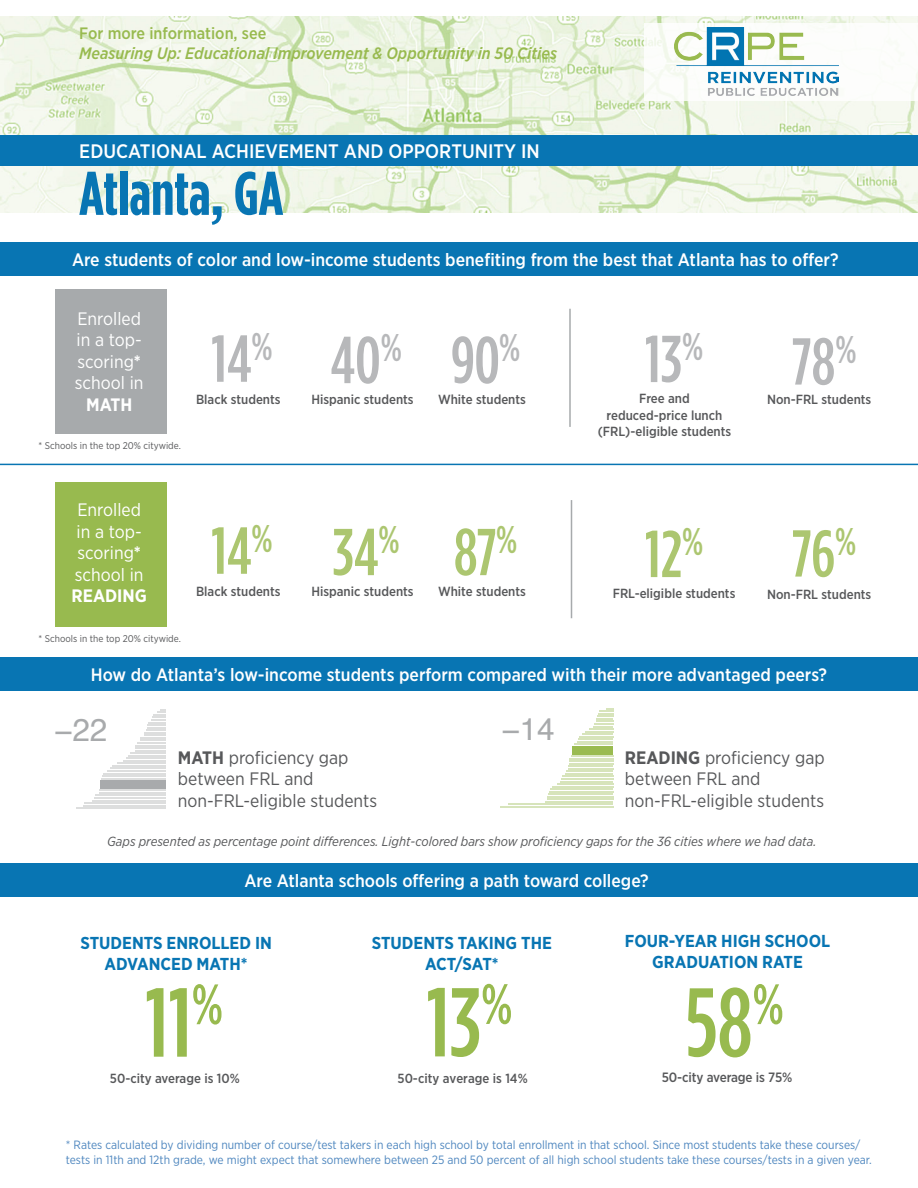
<style>
.page{position:relative;width:918px;height:1188px;background:#fff}
.page>*{position:absolute;margin:0;border:0;box-sizing:border-box;transform-origin:0 0}
.number{font:500 97.5px "Gotham Condensed";color:#98ba4f}
.number-2{font:500 66.15px "Gotham Condensed";color:#b7b8ba}
.number-3{font:500 66.15px "Gotham Condensed";color:#acc670}
.t1{font:700 61.5px "Gotham Condensed";color:#0875b3}
.t2{font:31.5px "Helvetica";color:#a8aaac}
.t3{font:500 19.5px "Gotham Narrow";color:#fff}
.t4{font:500 18px "Gotham Narrow";color:#fff}
.t5{font:18px "Gotham Narrow";color:#57585a}
.t6{font:18px/21.6px "Gotham Narrow";color:#fff;text-align:center}
.t7{font:700 17.25px/20.7px "Gotham Narrow";color:#0875b3;text-align:center}
.number-4{font:italic 500 16.5px "Gotham Narrow";color:#98ba4f}
.number-5{font:500 16.5px "Gotham Narrow";color:#98ba4f}
.text{font:500 13.5px "Gotham Narrow";letter-spacing:-.01em;color:#57585a}
.text-2{font:500 13.2px "Gotham Narrow";color:#57585a}
.text-3{font:italic 13.2px "Gotham Narrow";color:#57585a}
.text-4{font:12px/14.4px "Gotham Narrow";color:#4f87bf}
.text-5{font:9.75px "Gotham Narrow";color:#57585a}
.s1{font-weight:700}
</style>
<div class="page">
<img style="left:0;top:16px;width:918px;height:197px">
<div style="left:0;top:242px;width:918px;height:33px;background:#0875b3"></div>
<div style="left:0;top:657px;width:918px;height:33px;background:#0875b3"></div>
<div style="left:0;top:863px;width:918px;height:34px;background:#0875b3"></div>
<div style="left:645px;top:23px;width:273px;height:78px;background:#fff"></div>
<img style="left:674px;top:28px;width:164px;height:67px">
<div style="left:0;top:136px;width:918px;height:30px;background:#0875b3"></div>
<div style="left:55px;top:289px;width:111px;height:145px;background:#a7aaac"></div>
<div style="left:55px;top:482px;width:111px;height:145px;background:#98ba4f"></div>
<hr style="left:0;top:464px;width:918px;height:1px;background:#0875b3">
<hr style="left:569px;top:309px;width:2px;height:118px;background:#a7aaac">
<hr style="left:571px;top:500px;width:1px;height:118px;background:#a7aaac">
<hr style="left:76px;top:807px;width:90px;height:2px;background:#dddede">
<hr style="left:84px;top:805px;width:82px;height:1px;background:#dddede">
<hr style="left:84px;top:802px;width:82px;height:2px;background:#dddede">
<hr style="left:92px;top:800px;width:74px;height:1px;background:#dddede">
<hr style="left:94px;top:797px;width:72px;height:2px;background:#dddede">
<hr style="left:96px;top:795px;width:70px;height:1px;background:#dddede">
<hr style="left:99px;top:792px;width:67px;height:2px;background:#dddede">
<hr style="left:100px;top:789px;width:66px;height:2px;background:#dddede">
<div style="left:101px;top:780px;width:65px;height:9px;background:#a8aaac"></div>
<hr style="left:102px;top:778px;width:64px;height:1px;background:#dddede">
<hr style="left:102px;top:775px;width:64px;height:2px;background:#dddede">
<hr style="left:104px;top:773px;width:62px;height:1px;background:#dddede">
<hr style="left:107px;top:770px;width:59px;height:2px;background:#dddede">
<hr style="left:110px;top:768px;width:56px;height:1px;background:#dddede">
<hr style="left:112px;top:765px;width:54px;height:2px;background:#dddede">
<hr style="left:117px;top:763px;width:49px;height:1px;background:#dddede">
<hr style="left:123px;top:760px;width:43px;height:2px;background:#dddede">
<hr style="left:126px;top:757px;width:40px;height:2px;background:#dddede">
<hr style="left:129px;top:755px;width:37px;height:2px;background:#dddede">
<hr style="left:130px;top:752px;width:36px;height:2px;background:#dddede">
<hr style="left:135px;top:750px;width:31px;height:1px;background:#dddede">
<hr style="left:136px;top:747px;width:30px;height:2px;background:#dddede">
<hr style="left:136px;top:745px;width:30px;height:1px;background:#dddede">
<hr style="left:137px;top:742px;width:29px;height:2px;background:#dddede">
<svg style="left:140px;top:740px;width:26px;height:1px"></svg>
<hr style="left:140px;top:737px;width:26px;height:2px;background:#dddede">
<hr style="left:144px;top:734px;width:22px;height:2px;background:#dddede">
<hr style="left:145px;top:732px;width:21px;height:2px;background:#dddede">
<hr style="left:146px;top:729px;width:20px;height:2px;background:#dddede">
<svg style="left:147px;top:709px;width:19px;height:19px"></svg>
<hr style="left:500px;top:806px;width:113px;height:2px;background:#d7e4bb">
<hr style="left:509px;top:804px;width:104px;height:1px;background:#d7e4bb">
<hr style="left:546px;top:801px;width:67px;height:2px;background:#d7e4bb">
<hr style="left:547px;top:799px;width:66px;height:1px;background:#d7e4bb">
<hr style="left:547px;top:796px;width:66px;height:2px;background:#d7e4bb">
<hr style="left:548px;top:793px;width:65px;height:2px;background:#d7e4bb">
<hr style="left:549px;top:791px;width:64px;height:2px;background:#d7e4bb">
<hr style="left:550px;top:788px;width:63px;height:2px;background:#d7e4bb">
<hr style="left:552px;top:786px;width:61px;height:1px;background:#d7e4bb">
<hr style="left:557px;top:783px;width:56px;height:2px;background:#d7e4bb">
<hr style="left:560px;top:781px;width:53px;height:1px;background:#d7e4bb">
<hr style="left:561px;top:778px;width:52px;height:2px;background:#d7e4bb">
<hr style="left:562px;top:776px;width:51px;height:1px;background:#d7e4bb">
<hr style="left:566px;top:773px;width:47px;height:2px;background:#d7e4bb">
<hr style="left:567px;top:771px;width:46px;height:1px;background:#d7e4bb">
<hr style="left:568px;top:768px;width:45px;height:2px;background:#d7e4bb">
<hr style="left:568px;top:765px;width:45px;height:2px;background:#d7e4bb">
<hr style="left:569px;top:763px;width:44px;height:1px;background:#d7e4bb">
<hr style="left:569px;top:760px;width:44px;height:2px;background:#d7e4bb">
<hr style="left:569px;top:758px;width:44px;height:1px;background:#d7e4bb">
<hr style="left:571px;top:755px;width:42px;height:2px;background:#d7e4bb">
<div style="left:573px;top:746px;width:40px;height:8px;background:#9abb50"></div>
<hr style="left:575px;top:744px;width:38px;height:1px;background:#d7e4bb">
<hr style="left:577px;top:741px;width:36px;height:2px;background:#d7e4bb">
<hr style="left:578px;top:738px;width:35px;height:2px;background:#d7e4bb">
<hr style="left:579px;top:736px;width:34px;height:2px;background:#d7e4bb">
<hr style="left:582px;top:733px;width:31px;height:2px;background:#d7e4bb">
<svg style="left:585px;top:708px;width:28px;height:24px"></svg>
<p class="number-5" style="left:79px;top:23px;width:189px">For more information, see</p>
<p class="number-4" style="left:79px;top:43px;width:479px">Measuring Up: Educational Improvement &amp; Opportunity in 50 Cities</p>
<p class="t3" style="left:79px;top:139px;width:462px">EDUCATIONAL ACHIEVEMENT AND OPPORTUNITY IN</p>
<p class="t1" style="left:79px;top:159px;width:205px">Atlanta, GA</p>
<h1 class="t4" style="left:72px;top:248px;width:768px">Are students of color and low-income students benefiting from the best that Atlanta has to offer?</h1>
<p class="t6" style="left:75px;top:307px;width:70px">Enrolled in a top&shy;scoring<span class="s1">* </span>school in<br><span class="s1">MATH</span></p>
<p class="text-5" style="left:39px;top:439px;width:144px">* Schools in the top 20% citywide.</p>
<p class="number-2" style="left:211px;top:322px;width:63px">14<sup>%</sup></p>
<p class="text-2" style="left:196px;top:391px;width:86px">Black students</p>
<p class="t6" style="left:72px;top:498px;width:77px">Enrolled in a top&shy;scoring<span class="s1">* </span>school in<br><span class="s1">READING</span></p>
<p class="text-5" style="left:39px;top:633px;width:144px">* Schools in the top 20% citywide.</p>
<p class="number-3" style="left:211px;top:514px;width:63px">14<sup>%</sup></p>
<p class="text-2" style="left:196px;top:583px;width:86px">Black students</p>
<p class="number-2" style="left:330px;top:323px;width:73px">40<sup>%</sup></p>
<p class="text-2" style="left:311px;top:391px;width:104px">Hispanic students</p>
<p class="number-2" style="left:451px;top:323px;width:71px">90<sup>%</sup></p>
<p class="text-2" style="left:438px;top:391px;width:89px">White students</p>
<p class="number-3" style="left:333px;top:515px;width:69px">34<sup>%</sup></p>
<p class="text-2" style="left:311px;top:583px;width:104px">Hispanic students</p>
<p class="number-3" style="left:454px;top:515px;width:65px">87<sup>%</sup></p>
<p class="text-2" style="left:438px;top:583px;width:89px">White students</p>
<p class="number-2" style="left:645px;top:322px;width:60px">13<sup>%</sup></p>
<p class="text-2" style="left:639px;top:390px;width:52px">Free and</p>
<p class="text-2" style="left:607px;top:407px;width:117px">reduced-price lunch</p>
<p class="text-2" style="left:598px;top:423px;width:135px">(FRL)-eligible students</p>
<p class="number-2" style="left:792px;top:325px;width:66px">78<sup>%</sup></p>
<p class="text-2" style="left:767px;top:391px;width:106px">Non-FRL students</p>
<p class="number-3" style="left:645px;top:517px;width:60px">12<sup>%</sup></p>
<p class="text-2" style="left:613px;top:585px;width:124px">FRL-eligible students</p>
<p class="number-3" style="left:792px;top:517px;width:66px">76<sup>%</sup></p>
<p class="text-2" style="left:767px;top:586px;width:106px">Non-FRL students</p>
<h1 class="t4" style="left:91px;top:663px;width:738px">How do Atlanta’s low-income students perform compared with their more advantaged peers?</h1>
<p class="t2" style="left:54px;top:706px;width:55px">−22</p>
<p class="t2" style="left:501px;top:705px;width:55px">−14</p>
<p class="t5" style="left:178px;top:746px;width:172px"><span class="s1">MATH</span> proficiency gap</p>
<p class="t5" style="left:178px;top:768px;width:137px">between FRL and</p>
<p class="t5" style="left:178px;top:789px;width:201px">non-FRL-eligible students</p>
<p class="t5" style="left:625px;top:746px;width:201px"><span class="s1">READING</span> proficiency gap</p>
<p class="t5" style="left:625px;top:768px;width:137px">between FRL and</p>
<p class="t5" style="left:625px;top:789px;width:201px">non-FRL-eligible students</p>
<p class="text-3" style="left:107px;top:833px;width:711px">Gaps presented as percentage point differences. Light-colored bars show proficiency gaps for the 36 cities where we had data.</p>
<h1 class="t4" style="left:244px;top:870px;width:406px">Are Atlanta schools offering a path toward college?</h1>
<p class="t7" style="left:80px;top:932px;width:193px">STUDENTS ENROLLED IN<br>ADVANCED MATH*</p>
<p class="t7" style="left:372px;top:932px;width:182px">STUDENTS TAKING THE<br>ACT/SAT*</p>
<p class="number" style="left:145px;top:969px;width:79px">11<sup>%</sup></p>
<p class="number" style="left:426px;top:968px;width:88px">13<sup>%</sup></p>
<p class="text-2" style="left:110px;top:1070px;width:131px">50-city average is 10%</p>
<p class="text-2" style="left:398px;top:1070px;width:132px">50-city average is 14%</p>
<p class="t7" style="left:625px;top:930px;width:207px">FOUR-YEAR HIGH SCHOOL<br>GRADUATION RATE</p>
<p class="number" style="left:685px;top:969px;width:100px">58<sup>%</sup></p>
<p class="text" style="left:662px;top:1069px;width:132px">50-city average is 75%</p>
<p class="text-4" style="left:66px;top:1138px;width:808px">* Rates calculated by dividing number of course/test takers in each high school by total enrollment in that school. Since most students take these courses/ tests in 11th and 12th grade, we might expect that somewhere between 25 and 50 percent of all high school students take these courses/tests in a given year.</p>
</div>
